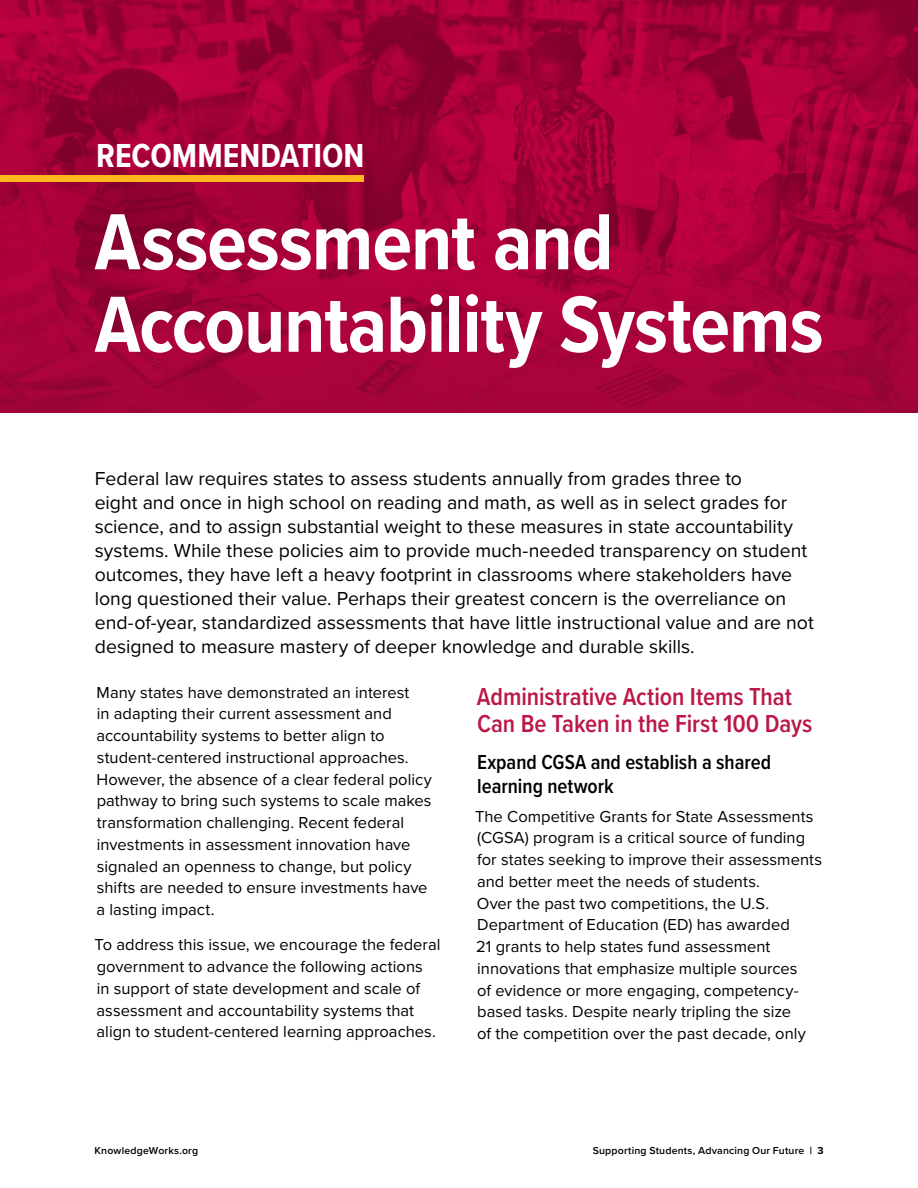
<style>
.page{position:relative;width:918px;height:1188px;background:#fff}
.page>*{position:absolute;margin:0;border:0;box-sizing:border-box;transform-origin:0 0}
.t1{font:700 82.5px/82.5px "Proxima Nova Cond";letter-spacing:-.01em;color:#fff}
.t2{font:700 34.5px "Proxima Nova Cond";color:#fff}
.t3{font:600 25.5px/27px "Proxima Nova Cond";letter-spacing:-.005em;color:#bb1847}
.t4{font:600 21px/24px "Proxima Nova Cond";color:#000}
.t5{font:19.5px/24px "Proxima Nova";color:#000}
.t6{font:16.5px/21.8px "Proxima Nova";letter-spacing:.005em;color:#000}
.t7{font:600 10.5px "Proxima Nova";letter-spacing:.02em;color:#000}
.s1{font-weight:700}
</style>
<div class="page">
<img style="left:0;top:0;width:918px;height:413px">
<div style="left:0;top:175px;width:364px;height:7px;background:#ffb81c"></div>
<h2 class="t2" style="left:96px;top:130px;width:270px">RECOMMENDATION</h2>
<h2 class="t1" style="left:95px;top:199px;width:730px">Assessment and<br>Accountability Systems</h2>
<p class="t5" style="left:95px;top:466px;width:721px">Federal law requires states to assess students annually from grades three to<br>eight and once in high school on reading and math, as well as in select grades for science, and to assign substantial weight to these measures in state accountability systems. While these policies aim to provide much-needed transparency on student outcomes, they have left a heavy footprint in classrooms where stakeholders have long questioned their value. Perhaps their greatest concern is the overreliance on end-of-year, standardized assessments that have little instructional value and are not designed to measure mastery of deeper knowledge and durable skills.</p>
<p class="t6" style="left:97px;top:681px;width:337px">Many states have demonstrated an interest<br>in adapting their current assessment and accountability systems to better align to student-centered instructional approaches.<br>However, the absence of a clear federal policy pathway to bring such systems to scale makes transformation challenging. Recent federal investments in assessment innovation have signaled an openness to change, but policy shifts are needed to ensure investments have a lasting impact.</p>
<p class="t6" style="left:95px;top:933px;width:348px">To address this issue, we encourage the federal government to advance the following actions<br>in support of state development and scale of assessment and accountability systems that align to student-centered learning approaches.</p>
<h3 class="t3" style="left:477px;top:682px;width:337px">Administrative Action Items That<br>Can Be Taken in the First 100 Days</h3>
<h4 class="t4" style="left:477px;top:750px;width:296px">Expand CGSA and establish a shared learning network</h4>
<p class="t6" style="left:475px;top:805px;width:349px">The Competitive Grants for State Assessments (CGSA) program is a critical source of funding for states seeking to improve their assessments and better meet the needs of students.<br>Over the past two competitions, the U.S.<br>Department of Education (ED) has awarded<br>21 grants to help states fund assessment innovations that emphasize multiple sources<br>of evidence or more engaging, competency&shy;based tasks. Despite nearly tripling the size<br>of the competition over the past decade, only</p>
<p class="t7" style="left:95px;top:1143px;width:105px">KnowledgeWorks.org</p>
<p class="t7" style="left:593px;top:1143px;width:232px">Supporting Students, Advancing Our Future <span class="s1">| 3</span></p>
</div>
